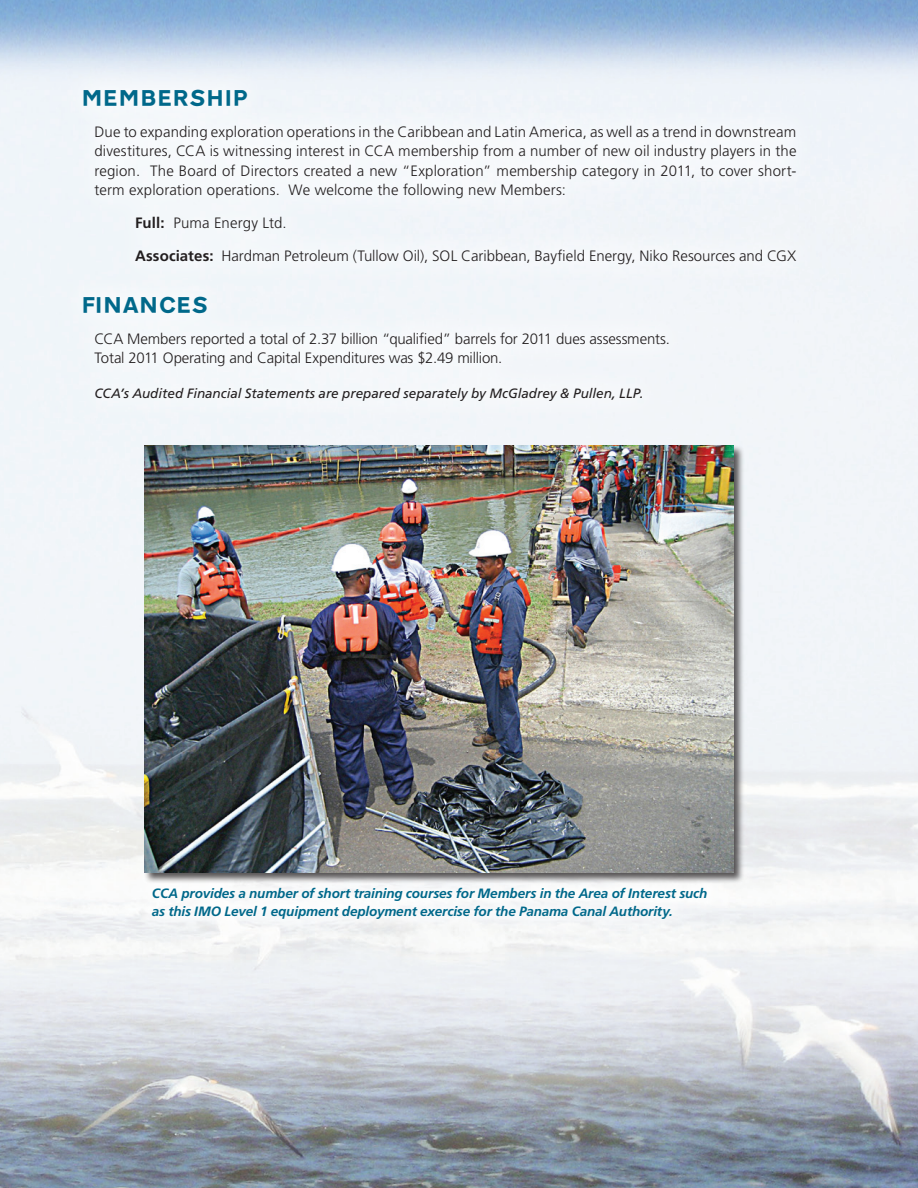
<style>
.page{position:relative;width:918px;height:1188px;background:#fff}
.page>*{position:absolute;margin:0;border:0;box-sizing:border-box;transform-origin:0 0}
.t1{font:800 21px "Transport";letter-spacing:-.015em;color:#00688a;scale:1.05 1}
.t2{font:300 15px/19.5px "Frutiger";letter-spacing:-.005em;color:#231f20;text-align:justify}
.t3{font:italic 700 13.5px/18px "Frutiger";letter-spacing:-.01em;color:#00688a}
.t4{font:italic 13.5px "Frutiger";letter-spacing:-.005em;color:#231f20}
.s1{font-weight:700}
</style>
<div class="page">
<img style="left:0;top:0;width:918px;height:1188px">
<div style="left:137px;top:873px;width:582px;height:58px;background:#f8f9fa"></div>
<div style="left:56px;top:61px;width:762px;height:360px;background:#f2f6fa"></div>
<div style="left:144px;top:445px;width:601px;height:439px;background:#231f20;opacity:.75"></div>
<img style="left:144px;top:446px;width:589px;height:426px">
<h1 class="t1" style="left:81px;top:85px;width:117px">M EM BERSHI</h1>
<h1 class="t1" style="left:232px;top:85px;width:16px">P</h1>
<p class="t2" style="left:94px;top:122px;width:704px">Due to expanding exploration operations in the Caribbean and Latin America, as well as a trend in downstream divestitures, CCA is witnessing interest in CCA membership from a number of new oil industry players in the region. The Board of Directors created a new “Exploration” membership category in 2011, to cover short&shy;term exploration operations. We welcome the following new Members:</p>
<p class="t2" style="left:135px;top:213px;width:153px"><span class="s1">Full:</span> Puma Energy Ltd.</p>
<p class="t2" style="left:135px;top:246px;width:663px"><span class="s1">Associates:</span> Hardman Petroleum (Tullow Oil), SOL Caribbean, Bayfield Energy, Niko Resources and CGX</p>
<h1 class="t1" style="left:81px;top:292px;width:121px">FI NANCES</h1>
<p class="t2" style="left:94px;top:329px;width:577px">CCA Members reported a total of 2.37 billion “qualified” barrels for 2011 dues assessments.<br>Total 2011 Operating and Capital Expenditures was $2.49 million.</p>
<p class="t4" style="left:94px;top:385px;width:551px">CCA’s Audited Financial Statements are prepared separately by McGladrey &amp; Pullen, LLP.</p>
<p class="t3" style="left:152px;top:884px;width:557px">CCA provides a number of short training courses for Members in the Area of Interest such as this IMO Level 1 equipment deployment exercise for the Panama Canal Authority.</p>
</div>
